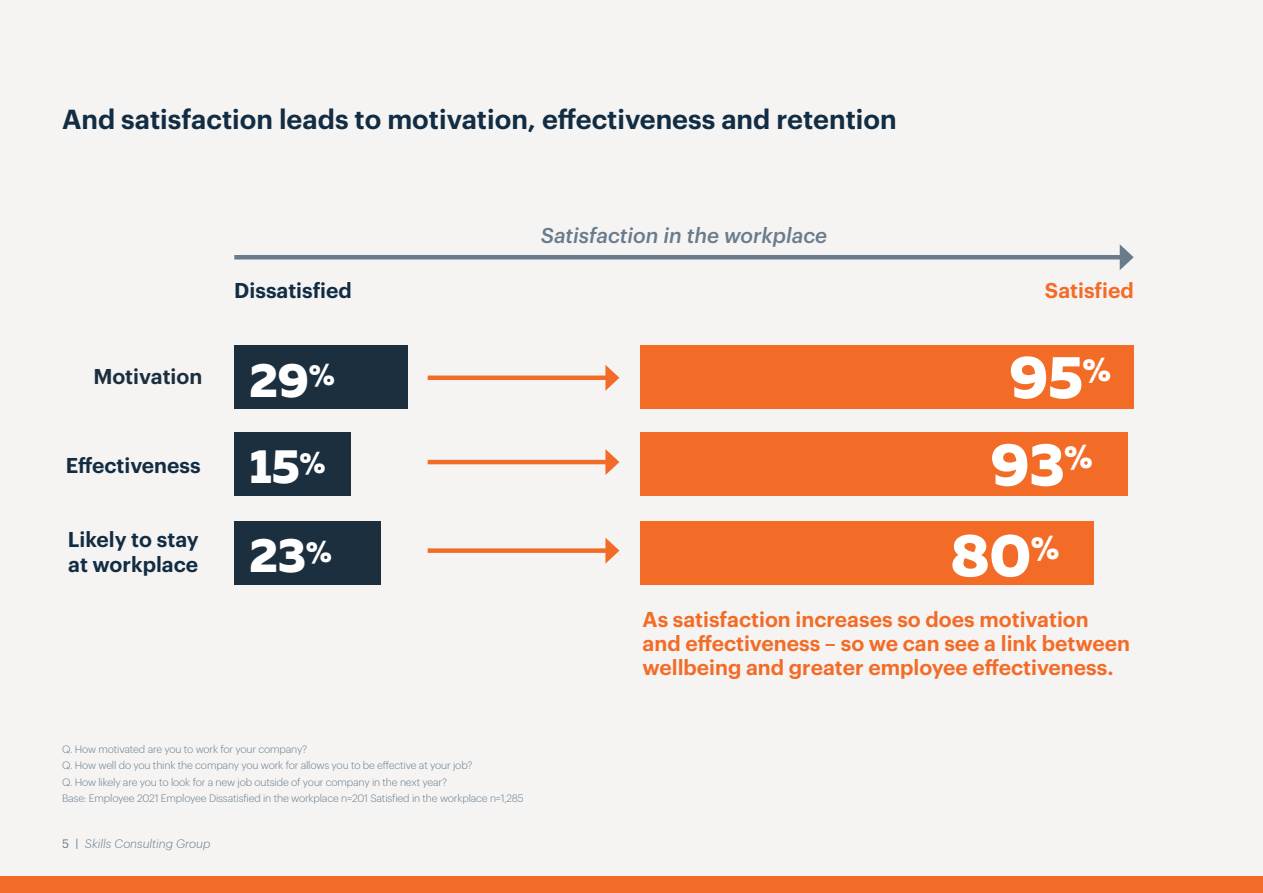
<style>
.page{position:relative;width:1263px;height:893px;background:#f5f4f3}
.page>*{position:absolute;margin:0;border:0;box-sizing:border-box;transform-origin:0 0}
._05_Heading_Small{font:800 60px "Muller";color:#fff}
._05_Heading_Small-2{font:800 48px "Muller";color:#fff}
._05_Heading_Small-3{font:600 27px "Graphik";color:#122d43}
._05_Heading_Small-4{font:600 21px/24px "Graphik";color:#f36c27}
._05_Heading_Small-5{font:600 21px/25.5px "Graphik";color:#122d43}
._05_Heading_Small-6{font:italic 500 21px "Graphik";color:#697c8c}
._05_Heading_Small-7{font:600 21px "Graphik";color:#1c2f3f}
.t1{font:italic 300 12px "Graphik";color:#697c8c}
._05_Heading_Small-8{font:300 10.5px "Graphik";letter-spacing:-.015em;color:#697c8c}
.s1{font-weight:400;font-style:normal}
</style>
<div class="page">
<div style="left:0;top:876px;width:1263px;height:17px;background:#f36c27"></div>
<div style="left:234px;top:432px;width:117px;height:64px;background:#1c2f3f"></div>
<div style="left:234px;top:521px;width:147px;height:64px;background:#1c2f3f"></div>
<div style="left:234px;top:346px;width:174px;height:63px;background:#1c2f3f"></div>
<div style="left:640px;top:346px;width:494px;height:63px;background:#f36c27"></div>
<div style="left:640px;top:432px;width:488px;height:64px;background:#f36c27"></div>
<div style="left:640px;top:521px;width:453px;height:64px;background:#f36c27"></div>
<hr style="left:428px;top:376px;width:183px;height:4px;background:#f36c27">
<svg style="left:605px;top:365px;width:14px;height:26px"></svg>
<hr style="left:234px;top:255px;width:891px;height:4px;background:#697c8c">
<svg style="left:1120px;top:244px;width:14px;height:26px"></svg>
<hr style="left:428px;top:460px;width:183px;height:4px;background:#f36c27">
<svg style="left:605px;top:449px;width:14px;height:26px"></svg>
<div style="left:428px;top:548px;width:183px;height:5px;background:#f36c27"></div>
<svg style="left:605px;top:538px;width:14px;height:26px"></svg>
<p class="_05_Heading_Small-3" style="left:62px;top:98px;width:836px">And satisfaction leads to motivation, effectiveness and retention</p>
<p class="_05_Heading_Small-7" style="left:93px;top:360px;width:110px">Motivation</p>
<p class="_05_Heading_Small-5" style="left:66px;top:451px;width:136px">Effectiveness</p>
<p class="_05_Heading_Small-5" style="left:68px;top:524px;width:133px">Likely to stay at workplace</p>
<p class="_05_Heading_Small-5" style="left:234px;top:276px;width:119px">Dissatisfied</p>
<p class="_05_Heading_Small-2" style="left:249px;top:349px;width:87px">29<sup>%</sup></p>
<p class="_05_Heading_Small-2" style="left:249px;top:436px;width:78px">15<sup>%</sup></p>
<p class="_05_Heading_Small-2" style="left:249px;top:524px;width:84px">23<sup>%</sup></p>
<p class="_05_Heading_Small-6" style="left:541px;top:220px;width:288px">Satisfaction in the workplace</p>
<p class="_05_Heading_Small-4" style="left:1045px;top:277px;width:90px">Satisfied</p>
<p class="_05_Heading_Small" style="left:1009px;top:339px;width:104px">95<sup>%</sup></p>
<p class="_05_Heading_Small" style="left:990px;top:427px;width:104px">93<sup>%</sup></p>
<p class="_05_Heading_Small" style="left:950px;top:517px;width:111px">80<sup>%</sup></p>
<p class="_05_Heading_Small-4" style="left:642px;top:605px;width:489px">As satisfaction increases so does motivation and effectiveness – so we can see a link between wellbeing and greater employee effectiveness.</p>
<p class="_05_Heading_Small-8" style="left:62px;top:741px;width:247px">Q. How motivated are you to work for your company?</p>
<p class="_05_Heading_Small-8" style="left:62px;top:758px;width:412px">Q. How well do you think the company you work for allows you to be effective at your job?</p>
<p class="_05_Heading_Small-8" style="left:62px;top:774px;width:387px">Q. How likely are you to look for a new job outside of your company in the next year?</p>
<p class="_05_Heading_Small-8" style="left:62px;top:791px;width:463px">Base: Employee 2021 Employee Dissatisfied in the workplace n=201 Satisfied in the workplace n=1,285</p>
<p class="t1" style="left:62px;top:835px;width:150px"><span class="s1">5 |</span> Skills Consulting Group</p>
</div>
